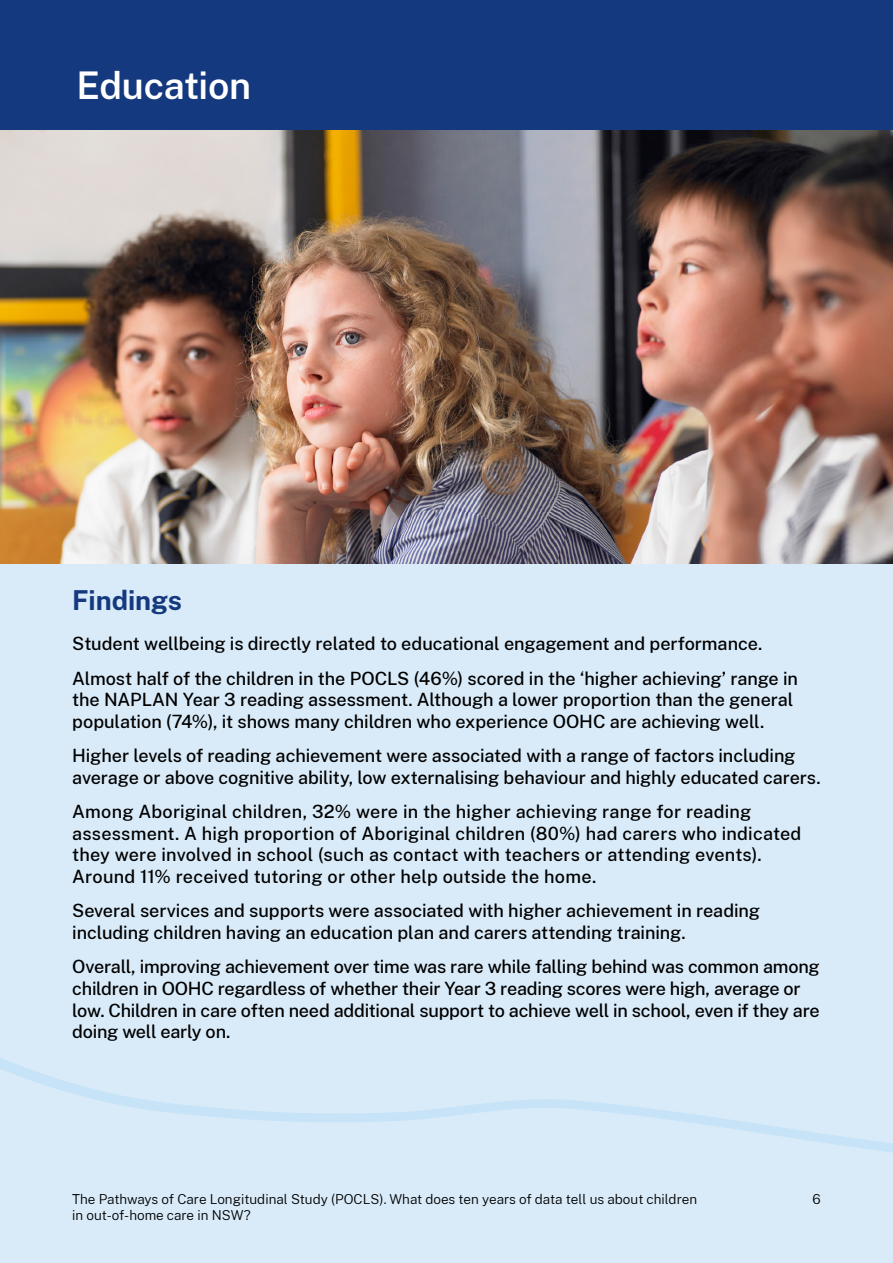
<style>
.page{position:relative;width:893px;height:1263px;background:#d9ebf9}
.page>*{position:absolute;margin:0;border:0;box-sizing:border-box;transform-origin:0 0}
.H1_reversed{font:600 37.5px "Public Sans";letter-spacing:-.01em;color:#fff}
.t1{font:700 27px "Public Sans";letter-spacing:-.005em;color:#15397f}
.Findings_1_col{font:500 18px/21.6px "Public Sans";letter-spacing:-.005em;color:#000}
.t2{font:300 13.5px/16.2px "Public Sans";color:#000}
</style>
<div class="page">
<svg style="left:0;top:1058px;width:893px;height:95px"></svg>
<div style="left:0;top:0;width:893px;height:152px;background:#15397f"></div>
<img style="left:0;top:130px;width:893px;height:434px">
<h1 class="H1_reversed" style="left:77px;top:59px;width:176px">Education</h1>
<h2 class="t1" style="left:72px;top:580px;width:111px">Findings</h2>
<p class="Findings_1_col" style="left:72px;top:632px;width:692px">Student wellbeing is directly related to educational engagement and performance.</p>
<p class="Findings_1_col" style="left:72px;top:666px;width:727px">Almost half of the children in the POCLS (46%) scored in the ‘higher achieving’ range in the NAPLAN Year 3 reading assessment. Although a lower proportion than the general population (74%), it shows many children who experience OOHC are achieving well.</p>
<p class="Findings_1_col" style="left:72px;top:744px;width:750px">Higher levels of reading achievement were associated with a range of factors including average or above cognitive ability, low externalising behaviour and highly educated carers.</p>
<p class="Findings_1_col" style="left:72px;top:800px;width:730px">Among Aboriginal children, 32% were in the higher achieving range for reading assessment. A high proportion of Aboriginal children (80%) had carers who indicated they were involved in school (such as contact with teachers or attending events).<br>Around 11% received tutoring or other help outside the home.</p>
<p class="Findings_1_col" style="left:72px;top:899px;width:689px">Several services and supports were associated with higher achievement in reading including children having an education plan and carers attending training.</p>
<p class="Findings_1_col" style="left:72px;top:955px;width:749px">Overall, improving achievement over time was rare while falling behind was common among children in OOHC regardless of whether their Year 3 reading scores were high, average or low. Children in care often need additional support to achieve well in school, even if they are doing well early on.</p>
<p class="t2" style="left:72px;top:1190px;width:626px">The Pathways of Care Longitudinal Study (POCLS). What does ten years of data tell us about children in out-of-home care in NSW?</p>
<p class="t2" style="left:812px;top:1190px;width:10px">6</p>
</div>
